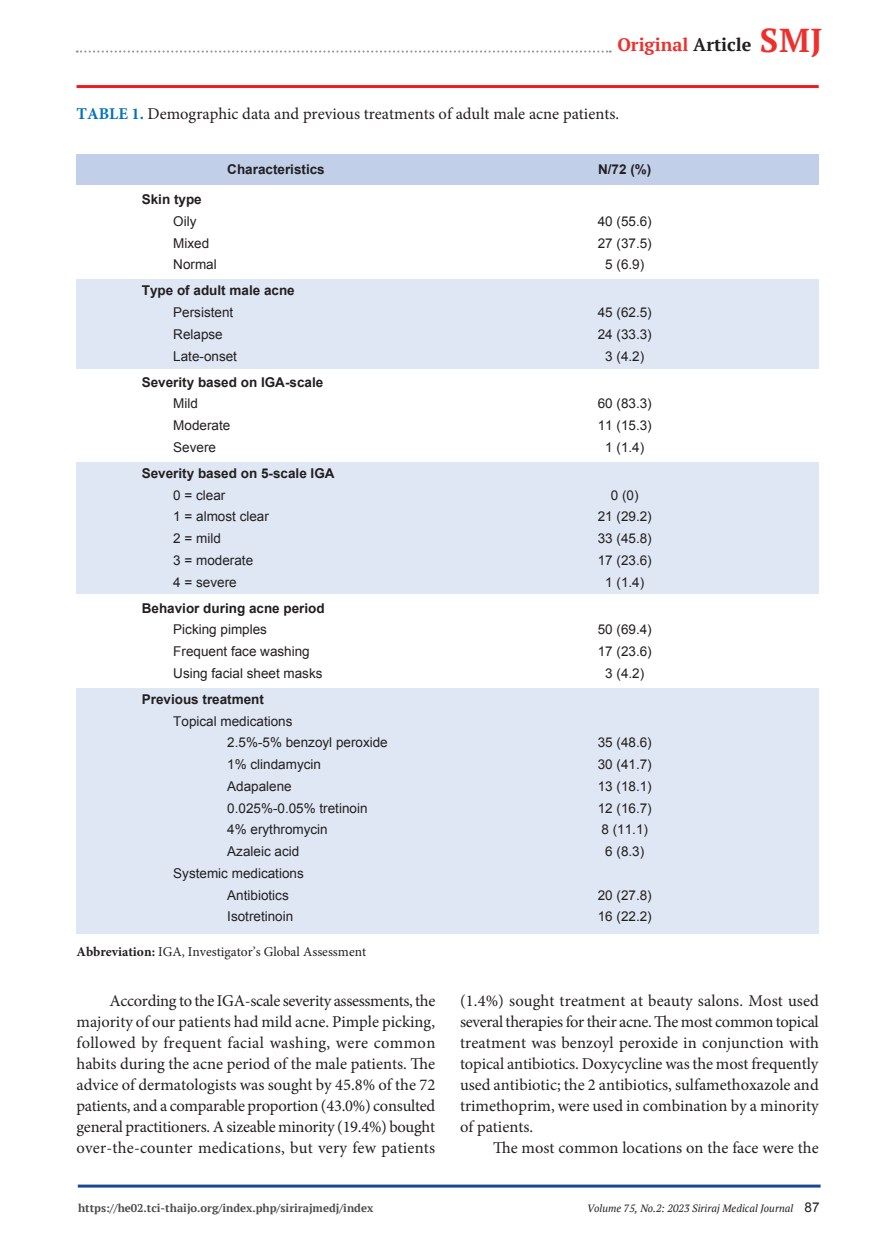
<style>
.page{position:relative;width:891px;height:1242px;background:#fff}
.page>*{position:absolute;margin:0;border:0;box-sizing:border-box;transform-origin:0 0}
.t1{font:700 18px "PT Serif";color:#ee302d}
.t2{font:16.5px/21px "Minion Pro";color:#231f20;text-align:justify}
.t3{font:13.5px "Arial";color:#231f20}
.t4{font:700 13.5px "Arial";color:#231f20}
.t5{font:13.5px "Minion Pro";color:#231f20}
.t6{font:700 11.25px "PT Serif";color:#4b4c4d}
.t7{font:italic 10.5px "PT Serif";color:#231f20}
.s1{color:#231f20}
.s2{font-size:33px}
.s3{font-weight:700;color:#0073bc}
.s4{font-weight:700}
.s5{font-family:"Arial";font-style:normal;font-size:13.5px}
</style>
<div class="page">
<svg style="left:77px;top:50px;width:534px;height:3px"></svg>
<hr style="left:78px;top:1185px;width:743px;height:3px;background:#1b4691">
<div style="left:77px;top:279px;width:742px;height:89px;background:#dfe7f4"></div>
<div style="left:77px;top:463px;width:742px;height:131px;background:#dfe7f4"></div>
<div style="left:77px;top:688px;width:742px;height:245px;background:#dfe7f4"></div>
<div style="left:77px;top:154px;width:742px;height:31px;background:#c1cfe9"></div>
<hr style="left:77px;top:85px;width:742px;height:3px;background:#ee1d23">
<p class="t1" style="left:617px;top:33px;width:207px">Original <span class="s1">Article</span> <span class="s2">SMJ</span></p>
<p class="t2" style="left:77px;top:103px;width:544px"><span class="s3">TABLE 1.</span> Demographic data and previous treatments of adult male acne patients.</p>
<p class="t4" style="left:227px;top:160px;width:99px">Characteristics</p>
<p class="t4" style="left:598px;top:160px;width:55px">N/72 (%)</p>
<p class="t4" style="left:142px;top:191px;width:62px">Skin type</p>
<p class="t3" style="left:173px;top:212px;width:25px">Oily</p>
<p class="t3" style="left:598px;top:212px;width:56px">40 (55.6)</p>
<p class="t3" style="left:173px;top:234px;width:38px">Mixed</p>
<p class="t3" style="left:598px;top:234px;width:56px">27 (37.5)</p>
<p class="t3" style="left:173px;top:256px;width:45px">Normal</p>
<p class="t3" style="left:605px;top:256px;width:41px">5 (6.9)</p>
<p class="t4" style="left:142px;top:282px;width:155px">Type of adult male acne</p>
<p class="t3" style="left:173px;top:304px;width:62px">Persistent</p>
<p class="t3" style="left:598px;top:304px;width:56px">45 (62.5)</p>
<p class="t3" style="left:173px;top:325px;width:51px">Relapse</p>
<p class="t3" style="left:598px;top:325px;width:56px">24 (33.3)</p>
<p class="t3" style="left:173px;top:347px;width:65px">Late-onset</p>
<p class="t3" style="left:605px;top:347px;width:41px">3 (4.2)</p>
<p class="t4" style="left:142px;top:373px;width:183px">Severity based on IGA-scale</p>
<p class="t3" style="left:173px;top:395px;width:26px">Mild</p>
<p class="t3" style="left:598px;top:395px;width:56px">60 (83.3)</p>
<p class="t3" style="left:173px;top:417px;width:59px">Moderate</p>
<p class="t3" style="left:598px;top:417px;width:56px">11 (15.3)</p>
<p class="t3" style="left:173px;top:438px;width:44px">Severe</p>
<p class="t3" style="left:605px;top:438px;width:41px">1 (1.4)</p>
<p class="t4" style="left:142px;top:464px;width:194px">Severity based on 5-scale IGA</p>
<p class="t3" style="left:173px;top:486px;width:54px">0 = clear</p>
<p class="t3" style="left:611px;top:486px;width:29px">0 (0)</p>
<p class="t3" style="left:173px;top:508px;width:97px">1 = almost clear</p>
<p class="t3" style="left:598px;top:508px;width:56px">21 (29.2)</p>
<p class="t3" style="left:173px;top:530px;width:49px">2 = mild</p>
<p class="t3" style="left:598px;top:530px;width:56px">33 (45.8)</p>
<p class="t3" style="left:173px;top:551px;width:81px">3 = moderate</p>
<p class="t3" style="left:598px;top:551px;width:56px">17 (23.6)</p>
<p class="t3" style="left:173px;top:573px;width:65px">4 = severe</p>
<p class="t3" style="left:605px;top:573px;width:41px">1 (1.4)</p>
<p class="t4" style="left:142px;top:599px;width:185px">Behavior during acne period</p>
<p class="t3" style="left:173px;top:621px;width:95px">Picking pimples</p>
<p class="t3" style="left:598px;top:621px;width:56px">50 (69.4)</p>
<p class="t3" style="left:173px;top:643px;width:138px">Frequent face washing</p>
<p class="t3" style="left:598px;top:643px;width:56px">17 (23.6)</p>
<p class="t3" style="left:173px;top:664px;width:151px">Using facial sheet masks</p>
<p class="t3" style="left:605px;top:664px;width:41px">3 (4.2)</p>
<p class="t4" style="left:142px;top:690px;width:124px">Previous treatment</p>
<p class="t3" style="left:173px;top:712px;width:121px">Topical medications</p>
<p class="t3" style="left:227px;top:734px;width:162px">2.5%-5% benzoyl peroxide</p>
<p class="t3" style="left:598px;top:734px;width:56px">35 (48.6)</p>
<p class="t3" style="left:227px;top:756px;width:95px">1% clindamycin</p>
<p class="t3" style="left:598px;top:756px;width:56px">30 (41.7)</p>
<p class="t3" style="left:227px;top:777px;width:66px">Adapalene</p>
<p class="t3" style="left:598px;top:777px;width:56px">13 (18.1)</p>
<p class="t3" style="left:227px;top:799px;width:142px">0.025%-0.05% tretinoin</p>
<p class="t3" style="left:598px;top:799px;width:56px">12 (16.7)</p>
<p class="t3" style="left:227px;top:821px;width:102px">4% erythromycin</p>
<p class="t3" style="left:602px;top:821px;width:48px">8 (11.1)</p>
<p class="t3" style="left:227px;top:843px;width:74px">Azaleic acid</p>
<p class="t3" style="left:605px;top:843px;width:41px">6 (8.3)</p>
<p class="t3" style="left:173px;top:864px;width:132px">Systemic medications</p>
<p class="t3" style="left:227px;top:886px;width:63px">Antibiotics</p>
<p class="t3" style="left:598px;top:886px;width:56px">20 (27.8)</p>
<p class="t3" style="left:227px;top:908px;width:68px">Isotretinoin</p>
<p class="t3" style="left:598px;top:908px;width:56px">16 (22.2)</p>
<p class="t5" style="left:77px;top:943px;width:291px"><span class="s4">Abbreviation:</span> IGA, Investigator’s Global Assessment</p>
<p class="t2" style="left:77px;top:990px;width:360px;text-indent:33px">According to the IGA-scale severity assessments, the majority of our patients had mild acne. Pimple picking, followed by frequent facial washing, were common habits during the acne period of the male patients. The advice of dermatologists was sought by 45.8% of the 72 patients, and a comparable proportion (43.0%) consulted general practitioners. A sizeable minority (19.4%) bought over-the-counter medications, but very few patients</p>
<p class="t2" style="left:460px;top:990px;width:360px">(1.4%) sought treatment at beauty salons. Most used several therapies for their acne. The most common topical treatment was benzoyl peroxide in conjunction with topical antibiotics. Doxycycline was the most frequently used antibiotic; the 2 antibiotics, sulfamethoxazole and trimethoprim, were used in combination by a minority of patients.</p>
<p class="t2" style="left:493px;top:1137px;width:327px">The most common locations on the face were the</p>
<p class="t6" style="left:78px;top:1201px;width:297px">https://he02.tci-thaijo.org/index.php/sirirajmedj/index</p>
<p class="t7" style="left:587px;top:1202px;width:234px">Volume 75, No.2: 2023 Siriraj Medical Journal <span class="s5">87</span></p>
</div>
